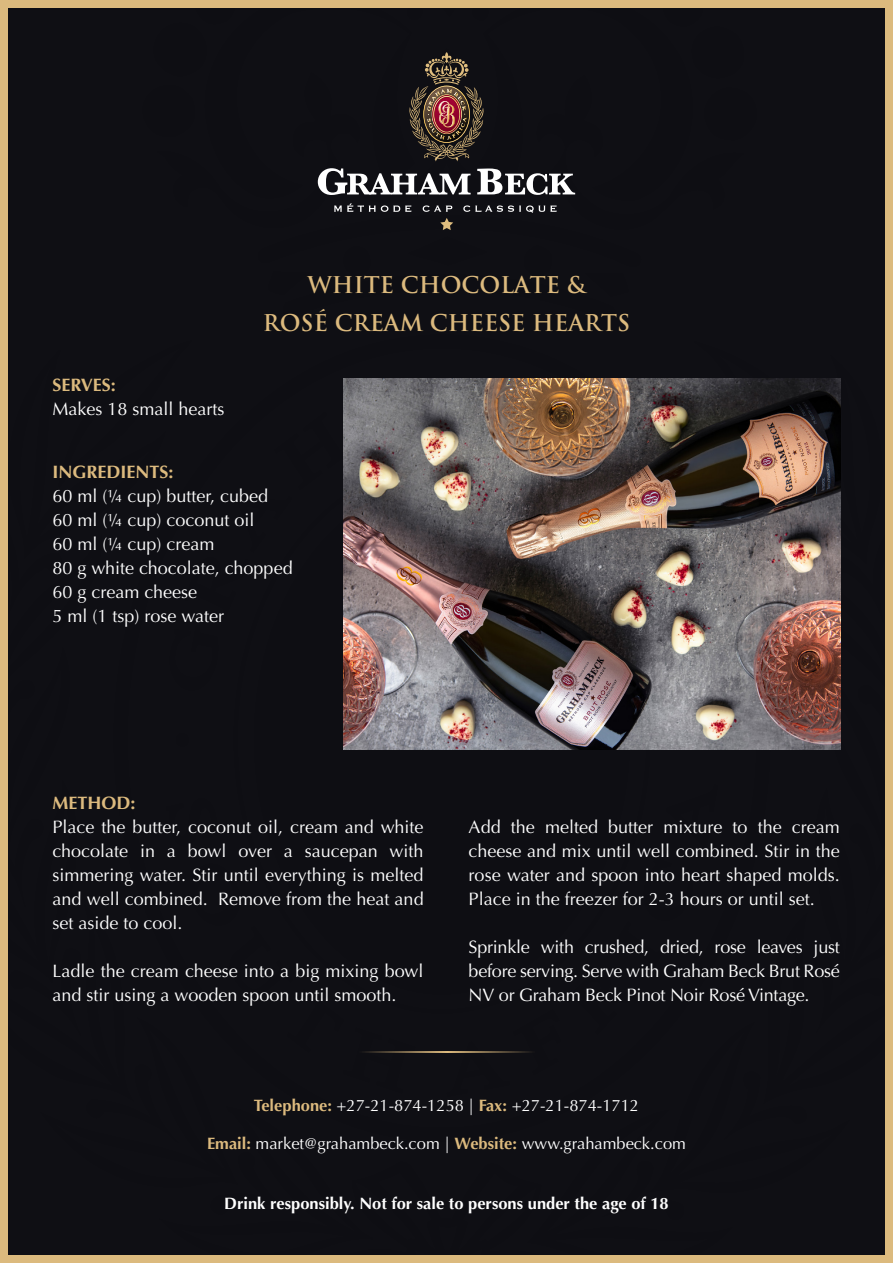
<style>
.page{position:relative;width:893px;height:1263px;background:#0f0f14}
.page>*{position:absolute;margin:0;border:0;box-sizing:border-box;transform-origin:0 0}
.t1{font:700 22.5px/37.5px "Trajan Pro";color:#dcba7e;text-align:center}
.t2{font:18px/24px "Optima";color:#fff;text-align:justify}
.t3{font:700 18px "Optima";color:#dcba7e}
.t4{font:16.5px "Optima";color:#fff}
.t5{font:700 16.5px "Optima";color:#fff}
.s1{font-weight:700;color:#dcba7e}
</style>
<div class="page">
<div style="left:0;top:0;width:8px;height:1263px;background:#dcba7e"></div>
<div style="left:885px;top:0;width:8px;height:1263px;background:#dcba7e"></div>
<div style="left:0;top:0;width:893px;height:8px;background:#dcba7e"></div>
<div style="left:0;top:1255px;width:893px;height:8px;background:#dcba7e"></div>
<svg style="left:317px;top:52px;width:259px;height:178px"></svg>
<svg style="left:364px;top:1051px;width:168px;height:2px"></svg>
<img style="left:343px;top:378px;width:497px;height:371px">
<p class="t3" style="left:52px;top:375px;width:65px">SERVES:</p>
<p class="t2" style="left:52px;top:397px;width:174px">Makes 18 small hearts</p>
<p class="t1" style="left:263px;top:267px;width:369px">WHITE CHOCOLATE &amp;<br>ROSÉ CREAM CHEESE HEARTS</p>
<p class="t3" style="left:52px;top:461px;width:123px">INGREDIENTS:</p>
<p class="t2" style="left:52px;top:484px;width:242px;text-align:left">60 ml (¼ cup) butter, cubed<br>60 ml (¼ cup) coconut oil<br>60 ml (¼ cup) cream<br>80 g white chocolate, chopped<br>60 g cream cheese<br>5 ml (1 tsp) rose water</p>
<p class="t3" style="left:52px;top:793px;width:85px">METHOD:</p>
<p class="t2" style="left:52px;top:815px;width:373px">Place the butter, coconut oil, cream and white chocolate in a bowl over a saucepan with simmering water. Stir until everything is melted and well combined. Remove from the heat and set aside to cool.</p>
<p class="t2" style="left:52px;top:959px;width:373px">Ladle the cream cheese into a big mixing bowl and stir using a wooden spoon until smooth.</p>
<p class="t2" style="left:469px;top:815px;width:373px">Add the melted butter mixture to the cream cheese and mix until well combined. Stir in the rose water and spoon into heart shaped molds.<br>Place in the freezer for 2-3 hours or until set.</p>
<p class="t2" style="left:469px;top:935px;width:373px">Sprinkle with crushed, dried, rose leaves just before serving. Serve with Graham Beck Brut Rosé NV or Graham Beck Pinot Noir Rosé Vintage.</p>
<p class="t4" style="left:254px;top:1096px;width:387px"><span class="s1">Telephone:</span> +27-21-874-1258 | <span class="s1">Fax:</span> +27-21-874-1712</p>
<p class="t4" style="left:207px;top:1134px;width:480px"><span class="s1">Email:</span> market@grahambeck.com | <span class="s1">Website:</span> www.grahambeck.com</p>
<p class="t5" style="left:224px;top:1193px;width:446px">Drink responsibly. Not for sale to persons under the age of 18</p>
</div>
